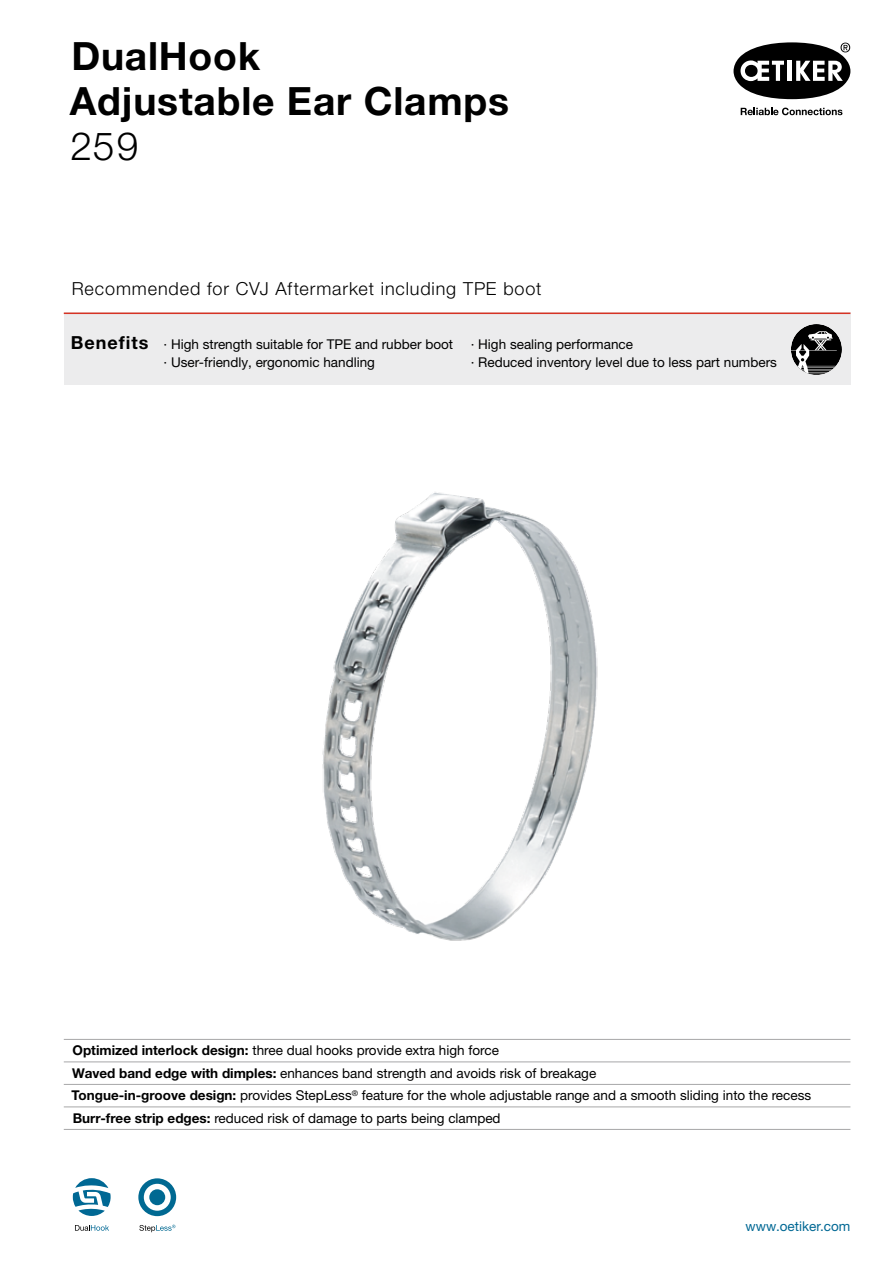
<style>
.page{position:relative;width:893px;height:1263px;background:#fff}
.page>*{position:absolute;margin:0;border:0;box-sizing:border-box;transform-origin:0 0}
.t1{font:700 39px/45px "Helvetica Neue LTW1 G";letter-spacing:.02em;color:#000}
.t2{font:300 39px "Helvetica Neue LTW1 G";color:#000}
.t3{font:300 18px "Helvetica Neue LTW1 G";letter-spacing:.05em;color:#000}
.t4{font:13.5px/22.5px "Helvetica Neue LTW1 G";color:#000}
.t5{font:13.5px "Helvetica Neue LTW1 G";color:#006894}
.s1{font-weight:700;font-size:18px}
.s2{font-weight:700}
</style>
<div class="page">
<svg style="left:733px;top:42px;width:117px;height:57px"></svg>
<svg style="left:741px;top:108px;width:101px;height:7px"></svg>
<div style="left:64px;top:313px;width:786px;height:72px;background:#ececed"></div>
<hr style="left:64px;top:313px;width:786px;height:1px;background:#d73324">
<svg style="left:139px;top:1225px;width:36px;height:7px"></svg>
<svg style="left:138px;top:1178px;width:38px;height:38px"></svg>
<div style="left:791px;top:324px;width:51px;height:51px;background:#000;border-radius:50%"></div>
<svg style="left:791px;top:331px;width:46px;height:43px"></svg>
<svg style="left:75px;top:1225px;width:34px;height:6px"></svg>
<svg style="left:73px;top:1178px;width:38px;height:38px"></svg>
<hr style="left:64px;top:1039px;width:786px;height:1px;background:#a7a7a8">
<hr style="left:64px;top:1061px;width:786px;height:1px;background:#a7a7a8">
<hr style="left:64px;top:1084px;width:786px;height:1px;background:#a7a7a8">
<hr style="left:64px;top:1106px;width:786px;height:1px;background:#a7a7a8">
<hr style="left:64px;top:1129px;width:786px;height:1px;background:#a7a7a8">
<img style="left:322px;top:492px;width:276px;height:449px">
<h1 class="t1" style="left:70px;top:34px;width:441px">DualHook<br>Adjustable Ear Clamps</h1>
<h1 class="t2" style="left:70px;top:123px;width:70px">259</h1>
<h2 class="t3" style="left:72px;top:277px;width:471px">Recommended for CVJ Aftermarket including TPE boot</h2>
<p class="t4" style="left:163px;top:335px;width:291px;line-height:18px;text-indent:-93px"><span class="s1">Benefits</span> · High strength suitable for TPE and rubber boot · User-friendly, ergonomic handling</p>
<p class="t4" style="left:471px;top:335px;width:308px;line-height:18px">· High sealing performance<br>· Reduced inventory level due to less part numbers</p>
<p class="t4" style="left:72px;top:1039px;width:741px"><span class="s2">Optimized interlock design:</span> three dual hooks provide extra high force<br><span class="s2">Waved band edge with dimples:</span> enhances band strength and avoids risk of breakage<br><span class="s2">Tongue-in-groove design:</span> provides StepLess<sup>®</sup> feature for the whole adjustable range and a smooth sliding into the recess <span class="s2">Burr-free strip edges:</span> reduced risk of damage to parts being clamped</p>
<p class="t5" style="left:745px;top:1217px;width:107px">www.oetiker.com</p>
</div>
